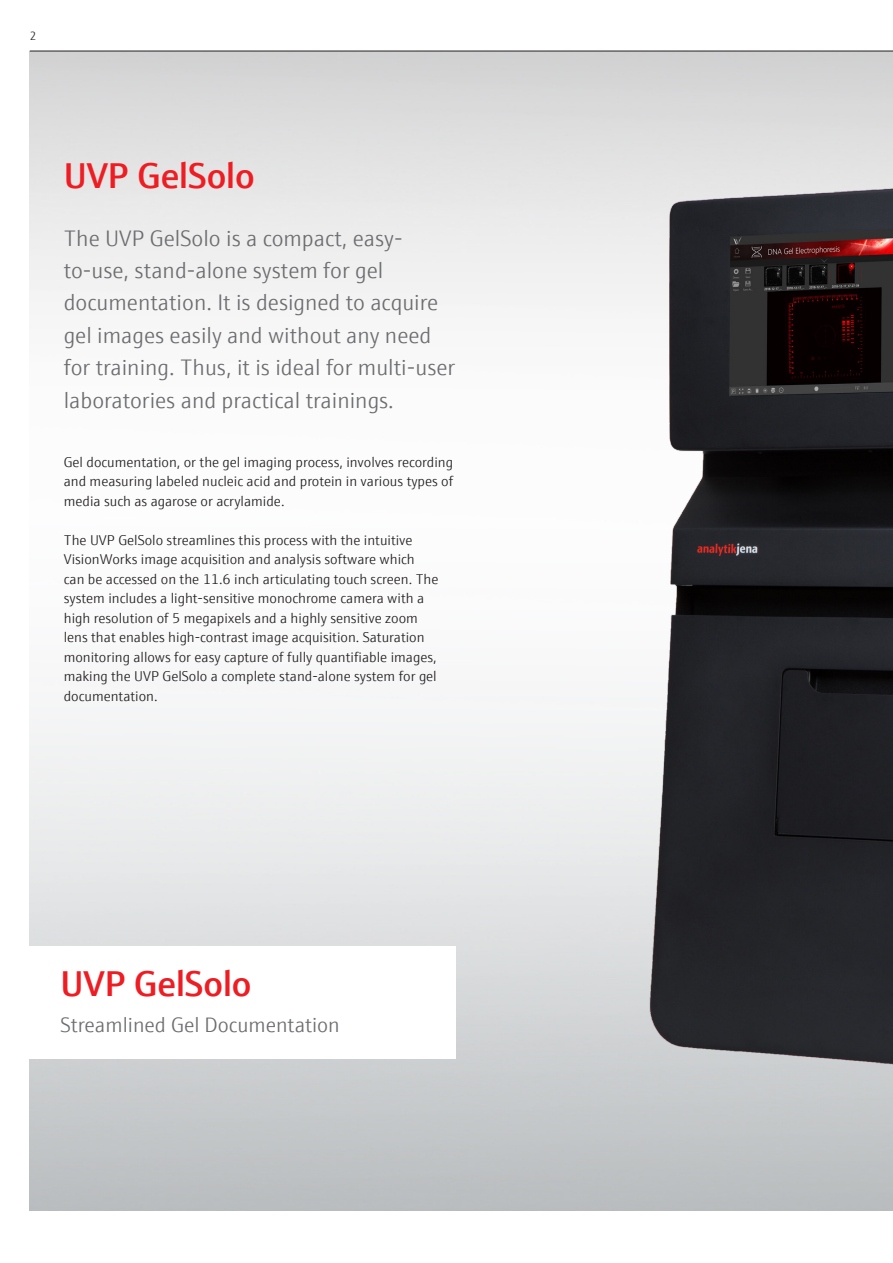
<style>
.page{position:relative;width:893px;height:1263px;background:#fff}
.page>*{position:absolute;margin:0;border:0;box-sizing:border-box;transform-origin:0 0}
.Innenseiten_Einleitu{font:600 36px "E+H Sans";letter-spacing:-.005em;color:#ee1d23}
.Innenseiten_Einleitu-2{font:300 22.5px/32.4px "E+H Sans";color:#6c6d70}
.Innenseiten_Einleitu-3{font:300 21px "E+H Sans";color:#6c6d70}
.Innenseiten_Fließtex{font:300 14.25px/19.5px "E+H Sans";color:#231f20;text-align:justify}
.t1{font:300 12px "E+H Sans";color:#231f20}
</style>
<div class="page">
<img style="left:587px;top:129px;width:306px;height:966px">
<hr style="left:30px;top:51px;width:863px;height:1px;background:#231f20">
<p class="t1" style="left:30px;top:27px;width:8px">2</p>
<p class="Innenseiten_Einleitu" style="left:64px;top:148px;width:192px">UVP GelSolo</p>
<p class="Innenseiten_Einleitu-2" style="left:64px;top:220px;width:393px">The UVP GelSolo is a compact, easy&shy;to-use, stand-alone system for gel documentation. It is designed to acquire gel images easily and without any need for training. Thus, it is ideal for multi-user laboratories and practical trainings.</p>
<p class="Innenseiten_Fließtex" style="left:64px;top:451px;width:391px">Gel documentation, or the gel imaging process, involves recording and measuring labeled nucleic acid and protein in various types of media such as agarose or acrylamide.</p>
<p class="Innenseiten_Fließtex" style="left:64px;top:529px;width:376px;text-align:left">The UVP GelSolo streamlines this process with the intuitive VisionWorks image acquisition and analysis software which can be accessed on the 11.6 inch articulating touch screen. The system includes a light-sensitive monochrome camera with a high resolution of 5 megapixels and a highly sensitive zoom lens that enables high-contrast image acquisition. Saturation monitoring allows for easy capture of fully quantifiable images, making the UVP GelSolo a complete stand-alone system for gel documentation.</p>
<p class="Innenseiten_Einleitu" style="left:61px;top:956px;width:192px">UVP GelSolo</p>
<p class="Innenseiten_Einleitu-3" style="left:61px;top:1009px;width:281px">Streamlined Gel Documentation</p>
</div>
